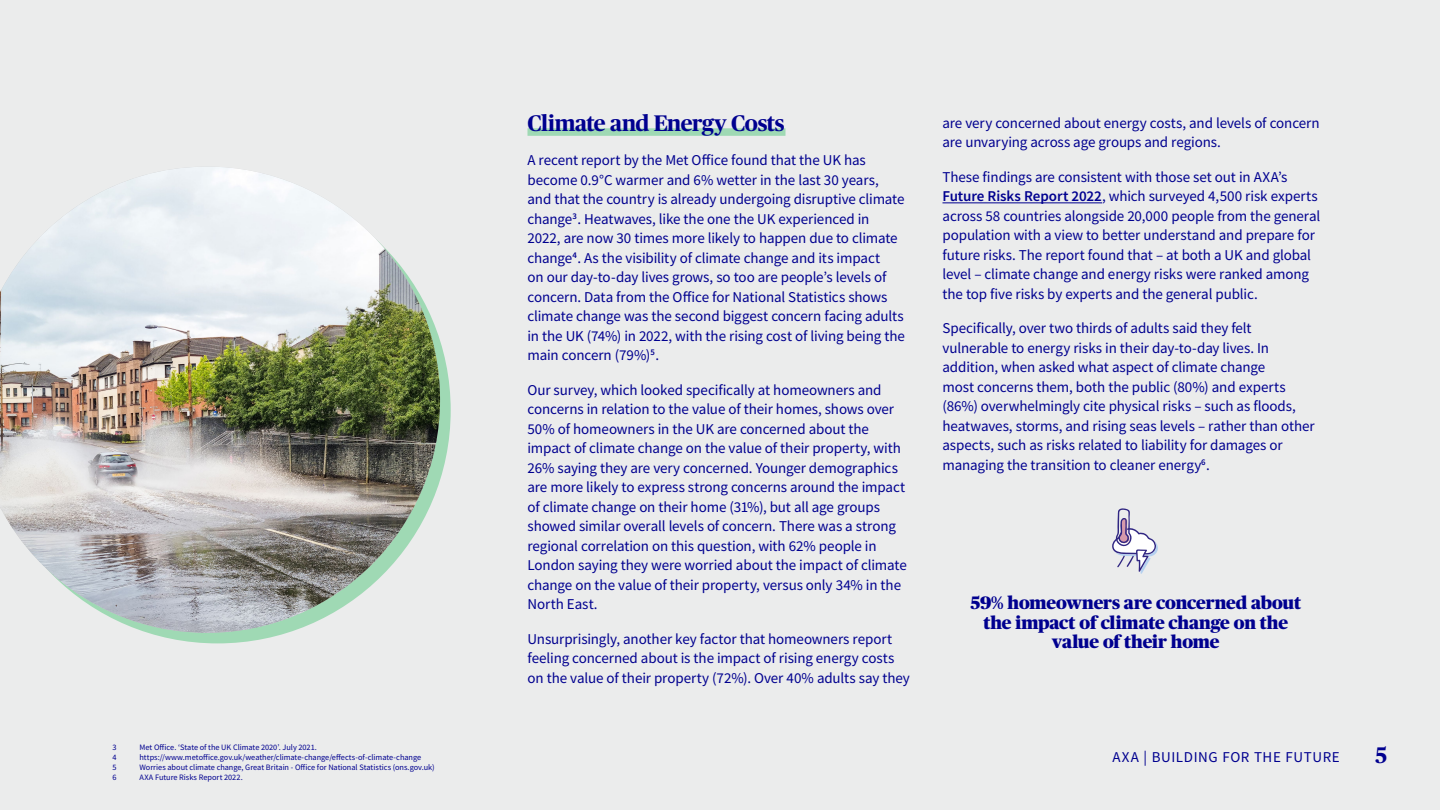
<style>
.page{position:relative;width:1440px;height:810px;background:#ebecec}
.page>*{position:absolute;margin:0;border:0;box-sizing:border-box;transform-origin:0 0}
.t1{font:700 22.5px "Publico Headline Trial";letter-spacing:-.015em;color:#00008f}
.Body_bullets{font:900 18px/19.5px "Publico Headline Trial";letter-spacing:-.01em;color:#00008f;text-align:center}
.Body_bullets-2{font:15px/19.5px "Source Sans Pro";letter-spacing:-.01em;color:#00008f}
.Body_bullets-3{font:15px "Source Sans Pro";letter-spacing:.04em;color:#00008f}
.t2{font:8.25px "Source Sans Pro";letter-spacing:-.005em;color:#00008f}
.s1{font-weight:600}
.s2{font-family:"Victorian Orchid";font-weight:700}
</style>
<div class="page">
<div style="left:527px;top:128px;width:258px;height:8px;background:#9fd9b4"></div>
<hr style="left:942px;top:202px;width:160px;height:1px;background:#00008f">
<svg style="left:149px;top:341px;width:302px;height:302px"></svg>
<img style="left:0;top:167px;width:440px;height:466px">
<svg style="left:1112px;top:508px;width:46px;height:66px"></svg>
<p class="t2" style="left:112px;top:742px;width:6px">3</p>
<p class="t2" style="left:140px;top:742px;width:179px">Met Office. ‘State of the UK Climate 2020’. July 2021.</p>
<p class="t2" style="left:112px;top:752px;width:6px">4</p>
<p class="t2" style="left:140px;top:752px;width:283px">https://www.metoffice.gov.uk/weather/climate-change/effects-of-climate-change</p>
<p class="t2" style="left:112px;top:762px;width:6px">5</p>
<p class="t2" style="left:140px;top:762px;width:297px">Worries about climate change, Great Britain - Office for National Statistics (ons.gov.uk)</p>
<p class="t2" style="left:112px;top:772px;width:6px">6</p>
<p class="t2" style="left:140px;top:772px;width:105px">AXA Future Risks Report 2022.</p>
<p class="t1" style="left:527px;top:114px;width:259px">Climate and Energy Costs</p>
<p class="Body_bullets-2" style="left:527px;top:151px;width:379px">A recent report by the Met Office found that the UK has become 0.9°C warmer and 6% wetter in the last 30 years, and that the country is already undergoing disruptive climate change<sup>3</sup>. Heatwaves, like the one the UK experienced in 2022, are now 30 times more likely to happen due to climate change<sup>4</sup>. As the visibility of climate change and its impact<br>on our day-to-day lives grows, so too are people’s levels of concern. Data from the Office for National Statistics shows climate change was the second biggest concern facing adults in the UK (74%) in 2022, with the rising cost of living being the main concern (79%)<sup>5</sup>.</p>
<p class="Body_bullets-2" style="left:527px;top:380px;width:381px">Our survey, which looked specifically at homeowners and concerns in relation to the value of their homes, shows over 50% of homeowners in the UK are concerned about the impact of climate change on the value of their property, with 26% saying they are very concerned. Younger demographics are more likely to express strong concerns around the impact of climate change on their home (31%), but all age groups showed similar overall levels of concern. There was a strong regional correlation on this question, with 62% people in London saying they were worried about the impact of climate change on the value of their property, versus only 34% in the North East.</p>
<p class="Body_bullets-2" style="left:527px;top:629px;width:384px">Unsurprisingly, another key factor that homeowners report feeling concerned about is the impact of rising energy costs on the value of their property (72%). Over 40% adults say they</p>
<p class="Body_bullets-2" style="left:942px;top:113px;width:379px">are very concerned about energy costs, and levels of concern are unvarying across age groups and regions.</p>
<p class="Body_bullets-2" style="left:942px;top:167px;width:379px">These findings are consistent with those set out in AXA’s <span class="s1">Future Risks Report 2022</span>, which surveyed 4,500 risk experts across 58 countries alongside 20,000 people from the general population with a view to better understand and prepare for future risks. The report found that – at both a UK and global level – climate change and energy risks were ranked among the top five risks by experts and the general public.</p>
<p class="Body_bullets-2" style="left:942px;top:319px;width:374px">Specifically, over two thirds of adults said they felt vulnerable to energy risks in their day-to-day lives. In addition, when asked what aspect of climate change<br>most concerns them, both the public (80%) and experts (86%) overwhelmingly cite physical risks – such as floods, heatwaves, storms, and rising seas levels – rather than other aspects, such as risks related to liability for damages or managing the transition to cleaner energy<sup>6</sup>.</p>
<p class="Body_bullets" style="left:971px;top:594px;width:332px">59<span class="s2">%</span> homeowners are concerned about the impact of climate change on the value of their home</p>
<p class="Body_bullets-3" style="left:1112px;top:747px;width:229px">AXA | BUILDING FOR THE FUTURE</p>
<p class="t1" style="left:1375px;top:746px;width:13px">5</p>
</div>
